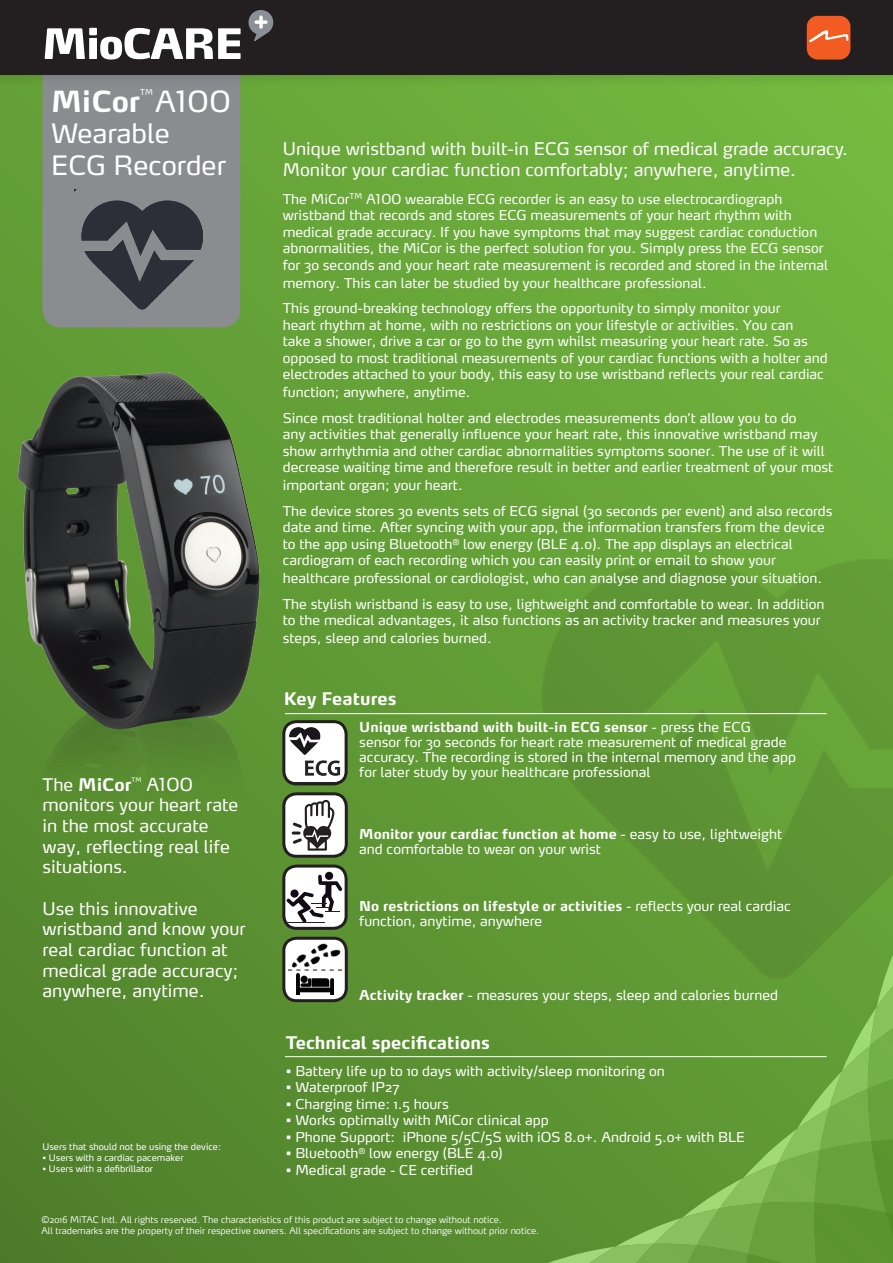
<style>
.page{position:relative;width:893px;height:1263px;background:#fff}
.page>*{position:absolute;margin:0;border:0;box-sizing:border-box;transform-origin:0 0}
.t1{font:700 28.8px "Max Pro";color:#fff}
.t2{font:28.8px "Max Pro";color:#fff}
.t3{font:26.55px/31.8px "Max Pro";color:#fff}
.t4{font:17.7px "Max Pro";color:#fff}
.t5{font:17.25px/20.7px "Max Pro";color:#fff}
.t6{font:700 17.25px "Max Pro";color:#fff}
.t7{font:13.5px/16.5px "Max Pro";color:#fff}
.t8{font:300 9px/10.5px "Max Pro";color:#fff}
.t9{font:9px "Max Pro";color:#fff}
.t10{font:7.8px "Max Pro";color:#fff}
.t11{font:6.15px "Max Pro";color:#fff}
.s1{font-weight:400}
.s2{font-weight:700}
</style>
<div class="page">
<div style="left:0;top:0;width:893px;height:1263px;background:linear-gradient(to bottom,#72b63e,#52842d)"></div>
<img style="left:529px;top:544px;width:364px;height:507px">
<div style="left:43px;top:43px;width:197px;height:284px;background:#8a8c8f;border-radius:18px"></div>
<div style="left:0;top:0;width:893px;height:88px;background:#231f20;opacity:.27"></div>
<div style="left:0;top:0;width:893px;height:74px;background:#231f20"></div>
<svg style="left:45px;top:28px;width:196px;height:32px"></svg>
<svg style="left:248px;top:10px;width:25px;height:32px"></svg>
<img style="left:0;top:340px;width:285px;height:504px">
<div style="left:807px;top:16px;width:43px;height:44px;background:#f25b21;border-radius:11px"></div>
<svg style="left:809px;top:30px;width:39px;height:12px"></svg>
<img style="left:284px;top:722px;width:62px;height:62px">
<div style="left:282px;top:720px;width:66px;height:65px;border:3px solid #231f20;border-radius:13px"></div>
<div style="left:284px;top:866px;width:62px;height:62px;background:#fff;border-radius:13px"></div>
<div style="left:282px;top:864px;width:66px;height:66px;border:3px solid #231f20;border-radius:13px"></div>
<img style="left:74px;top:189px;width:136px;height:139px">
<hr style="left:285px;top:1056px;width:542px;height:1px;background:#fff">
<hr style="left:285px;top:713px;width:542px;height:1px;background:#fff">
<div style="left:284px;top:794px;width:62px;height:62px;background:#fff;border-radius:13px"></div>
<div style="left:282px;top:792px;width:66px;height:66px;border:3px solid #231f20;border-radius:13px"></div>
<svg style="left:292px;top:800px;width:43px;height:51px"></svg>
<div style="left:284px;top:938px;width:62px;height:63px;background:#fff;border-radius:13px"></div>
<div style="left:282px;top:937px;width:66px;height:65px;border:3px solid #231f20;border-radius:13px"></div>
<img style="left:288px;top:954px;width:16px;height:17px">
<img style="left:304px;top:943px;width:38px;height:28px">
<img style="left:296px;top:973px;width:38px;height:21px">
<svg style="left:288px;top:969px;width:54px;height:1px"></svg>
<svg style="left:286px;top:871px;width:56px;height:52px"></svg>
<hr style="left:287px;top:922px;width:37px;height:1px;background:#231f20">
<svg style="left:545px;top:938px;width:348px;height:325px;background:#659e3a"></svg>
<h1 class="t1" style="left:51px;top:82px;width:91px">MiCor</h1>
<p class="t10" style="left:140px;top:87px;width:14px">TM</p>
<h1 class="t2" style="left:155px;top:83px;width:77px">A100</h1>
<h2 class="t3" style="left:51px;top:117px;width:176px">Wearable<br>ECG Recorder</h2>
<p class="t6" style="left:43px;top:773px;width:91px"><span class="s1">The</span> MiCor</p>
<p class="t11" style="left:132px;top:776px;width:11px">TM</p>
<h3 class="t4" style="left:146px;top:773px;width:48px">A100</h3>
<p class="t5" style="left:43px;top:794px;width:197px">monitors your heart rate in the most accurate way, reflecting real life situations.</p>
<p class="t5" style="left:43px;top:898px;width:204px">Use this innovative wristband and know your real cardiac function at medical grade accuracy; anywhere, anytime.</p>
<p class="t5" style="left:283px;top:138px;width:567px">Unique wristband with built-in ECG sensor of medical grade accuracy.<br>Monitor your cardiac function comfortably; anywhere, anytime.</p>
<p class="t7" style="left:283px;top:191px;width:547px">The MiCor<sup>TM</sup> A100 wearable ECG recorder is an easy to use electrocardiograph wristband that records and stores ECG measurements of your heart rhythm with medical grade accuracy. If you have symptoms that may suggest cardiac conduction abnormalities, the MiCor is the perfect solution for you. Simply press the ECG sensor for 30 seconds and your heart rate measurement is recorded and stored in the internal</p>
<p class="t7" style="left:283px;top:270px;width:499px;line-height:25.5px">memory. This can later be studied by your healthcare professional.<br>This ground-breaking technology offers the opportunity to simply monitor your</p>
<p class="t7" style="left:283px;top:317px;width:546px">heart rhythm at home, with no restrictions on your lifestyle or activities. You can<br>take a shower, drive a car or go to the gym whilst measuring your heart rate. So as opposed to most traditional measurements of your cardiac functions with a holter and electrodes attached to your body, this easy to use wristband reflects your real cardiac</p>
<p class="t7" style="left:283px;top:380px;width:515px;line-height:25.5px">function; anywhere, anytime.<br>Since most traditional holter and electrodes measurements don’t allow you to do</p>
<p class="t7" style="left:283px;top:426px;width:552px">any activities that generally influence your heart rate, this innovative wristband may show arrhythmia and other cardiac abnormalities symptoms sooner. The use of it will decrease waiting time and therefore result in better and earlier treatment of your most</p>
<p class="t7" style="left:283px;top:473px;width:551px;line-height:25.5px">important organ; your heart.<br>The device stores 30 events sets of ECG signal (30 seconds per event) and also records</p>
<p class="t7" style="left:283px;top:519px;width:543px">date and time. After syncing with your app, the information transfers from the device to the app using Bluetooth<sup>®</sup> low energy (BLE 4.0). The app displays an electrical cardiogram of each recording which you can easily print or email to show your</p>
<p class="t7" style="left:283px;top:566px;width:543px;line-height:25.5px">healthcare professional or cardiologist, who can analyse and diagnose your situation.<br>The stylish wristband is easy to use, lightweight and comfortable to wear. In addition</p>
<p class="t7" style="left:283px;top:611px;width:539px;line-height:18px">to the medical advantages, it also functions as an activity tracker and measures your steps, sleep and calories burned.</p>
<p class="t6" style="left:284px;top:688px;width:114px">Key Features</p>
<p class="t7" style="left:359px;top:719px;width:438px;line-height:15px"><span class="s2">Unique wristband with built-in ECG sensor</span> - press the ECG<br>sensor for 30 seconds for heart rate measurement of medical grade accuracy. The recording is stored in the internal memory and the app for later study by your healthcare professional</p>
<p class="t7" style="left:359px;top:826px;width:425px;line-height:15px"><span class="s2">Monitor your cardiac function at home</span> - easy to use, lightweight and comfortable to wear on your wrist</p>
<p class="t7" style="left:359px;top:899px;width:433px;line-height:15px"><span class="s2">No restrictions on lifestyle or activities</span> - reflects your real cardiac function, anytime, anywhere</p>
<p class="t7" style="left:359px;top:986px;width:420px"><span class="s2">Activity tracker</span> - measures your steps, sleep and calories burned</p>
<p class="t6" style="left:286px;top:1031px;width:206px">Technical specifications</p>
<p class="t7" style="left:286px;top:1062px;width:381px">• Battery life up to 10 days with activity/sleep monitoring on</p>
<p class="t7" style="left:286px;top:1079px;width:116px">• Waterproof IP27</p>
<p class="t7" style="left:286px;top:1095px;width:164px">• Charging time: 1.5 hours</p>
<p class="t7" style="left:286px;top:1112px;width:264px">• Works optimally with MiCor clinical app</p>
<p class="t7" style="left:286px;top:1128px;width:460px">• Phone Support: iPhone 5/5C/5S with iOS 8.0+. Android 5.0+ with BLE</p>
<p class="t7" style="left:286px;top:1145px;width:219px">• Bluetooth<sup>®</sup> low energy (BLE 4.0)</p>
<p class="t7" style="left:286px;top:1161px;width:189px">• Medical grade - CE certified</p>
<p class="t8" style="left:41px;top:1214px;width:499px">©2016 MiTAC Intl. All rights reserved. The characteristics of this product are subject to change without notice.<br>All trademarks are the property of their respective owners. All specifications are subject to change without prior notice.</p>
<p class="t9" style="left:43px;top:1141px;width:180px">Users that should not be using the device:</p>
<p class="t9" style="left:43px;top:1152px;width:142px">• Users with a cardiac pacemaker</p>
<p class="t9" style="left:43px;top:1162px;width:112px">• Users with a defibrillator</p>
</div>
